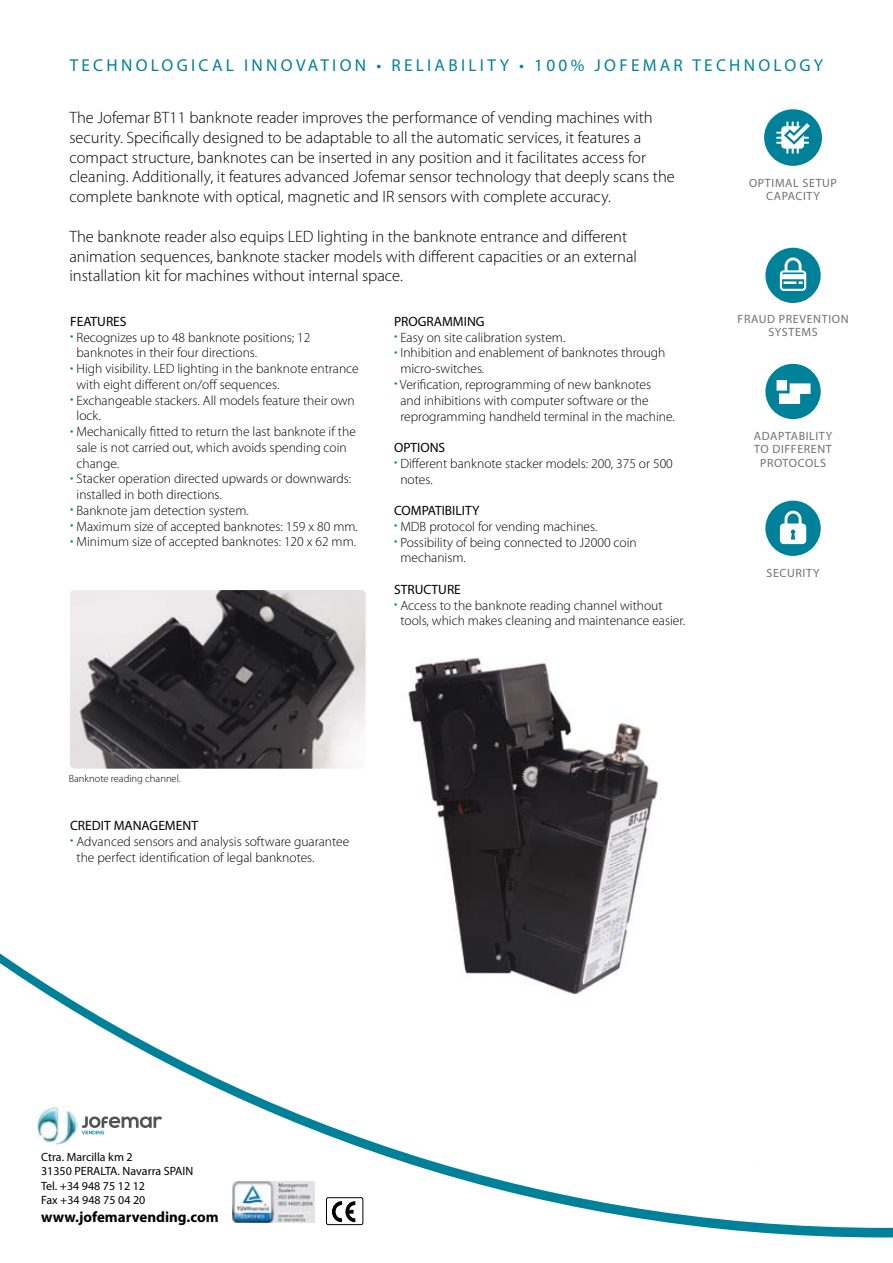
<style>
.page{position:relative;width:893px;height:1263px;background:#fff}
.page>*{position:absolute;margin:0;border:0;box-sizing:border-box;transform-origin:0 0}
.t1{font:17.25px "Myriad Pro";letter-spacing:.19em;color:#00819a}
.t2{font:300 16.5px/19.8px "Myriad Pro";color:#000}
.t3{font:700 15px "Myriad Pro";color:#000}
.t4{font:300 13.5px/15.8px "Myriad Pro";color:#000}
.t5{font:13.5px "Myriad Pro";color:#000}
.t6{font:12px/13.5px "Myriad Pro";letter-spacing:.05em;color:#707173;text-align:center}
.t7{font:12px/14.4px "Myriad Pro";color:#000}
.t8{font:300 10.5px "Myriad Pro";color:#000}
.s1{color:#00819a}
</style>
<div class="page">
<svg style="left:765px;top:501px;width:56px;height:55px"></svg>
<svg style="left:765px;top:364px;width:56px;height:55px"></svg>
<svg style="left:765px;top:248px;width:56px;height:55px"></svg>
<svg style="left:764px;top:109px;width:58px;height:57px"></svg>
<svg style="left:0;top:953px;width:893px;height:284px"></svg>
<svg style="left:756px;top:1153px;width:37px;height:34px"></svg>
<div style="left:748px;top:1148px;width:56px;height:42px;border:1px solid #fff;border-radius:3px"></div>
<svg style="left:230px;top:1179px;width:86px;height:46px"></svg>
<img style="left:232px;top:1182px;width:82px;height:40px">
<div style="left:326px;top:1197px;width:37px;height:28px;border:1px solid #000;border-radius:2px"></div>
<svg style="left:332px;top:1201px;width:24px;height:21px"></svg>
<img style="left:402px;top:657px;width:271px;height:365px">
<img style="left:70px;top:590px;width:296px;height:179px">
<img style="left:37px;top:1105px;width:40px;height:41px">
<svg style="left:82px;top:1116px;width:80px;height:18px"></svg>
<p class="t1" style="left:70px;top:55px;width:755px">TECHNOLOGICAL INNOVATION • RELIABILITY • 100% JOFEMAR TECHNOLOGY</p>
<p class="t2" style="left:69px;top:108px;width:607px">The Jofemar BT11 banknote reader improves the performance of vending machines with security. Specifically designed to be adaptable to all the automatic services, it features a compact structure, banknotes can be inserted in any position and it facilitates access for cleaning. Additionally, it features advanced Jofemar sensor technology that deeply scans the complete banknote with optical, magnetic and IR sensors with complete accuracy.</p>
<p class="t2" style="left:69px;top:227px;width:569px">The banknote reader also equips LED lighting in the banknote entrance and different animation sequences, banknote stacker models with different capacities or an external installation kit for machines without internal space.</p>
<p class="t5" style="left:70px;top:313px;width:58px">FEATURES</p>
<p class="t4" style="left:77px;top:329px;width:235px;text-indent:-6px"><span class="s1">•</span> Recognizes up to 48 banknote positions; 12 banknotes in their four directions.</p>
<p class="t4" style="left:77px;top:361px;width:284px;text-indent:-6px"><span class="s1">•</span> High visibility. LED lighting in the banknote entrance with eight different on/off sequences.</p>
<p class="t4" style="left:77px;top:392px;width:280px;text-indent:-6px"><span class="s1">•</span> Exchangeable stackers. All models feature their own lock.</p>
<p class="t4" style="left:77px;top:424px;width:281px;text-indent:-6px"><span class="s1">•</span> Mechanically fitted to return the last banknote if the sale is not carried out, which avoids spending coin change.</p>
<p class="t4" style="left:77px;top:471px;width:276px;text-indent:-6px"><span class="s1">•</span> Stacker operation directed upwards or downwards: installed in both directions.</p>
<p class="t4" style="left:70px;top:503px;width:180px"><span class="s1">•</span> Banknote jam detection system.</p>
<p class="t4" style="left:70px;top:519px;width:289px"><span class="s1">•</span> Maximum size of accepted banknotes: 159 x 80 mm.</p>
<p class="t4" style="left:70px;top:534px;width:287px"><span class="s1">•</span> Minimum size of accepted banknotes: 120 x 62 mm.</p>
<p class="t5" style="left:394px;top:313px;width:92px">PROGRAMMING</p>
<p class="t4" style="left:394px;top:330px;width:173px"><span class="s1">•</span> Easy on site calibration system.</p>
<p class="t4" style="left:400px;top:345px;width:267px;text-indent:-6px"><span class="s1">•</span> Inhibition and enablement of banknotes through micro-switches.</p>
<p class="t4" style="left:400px;top:377px;width:276px;text-indent:-6px"><span class="s1">•</span> Verification, reprogramming of new banknotes and inhibitions with computer software or the reprogramming handheld terminal in the machine.</p>
<p class="t5" style="left:394px;top:439px;width:53px">OPTIONS</p>
<p class="t4" style="left:400px;top:456px;width:274px;text-indent:-6px"><span class="s1">•</span> Different banknote stacker models: 200, 375 or 500 notes.</p>
<p class="t5" style="left:394px;top:502px;width:87px">COMPATIBILITY</p>
<p class="t4" style="left:394px;top:519px;width:205px"><span class="s1">•</span> MDB protocol for vending machines.</p>
<p class="t4" style="left:400px;top:534px;width:238px;text-indent:-6px"><span class="s1">•</span> Possibility of being connected to J2000 coin mechanism.</p>
<p class="t5" style="left:394px;top:581px;width:68px">STRUCTURE</p>
<p class="t4" style="left:400px;top:597px;width:286px;text-indent:-6px"><span class="s1">•</span> Access to the banknote reading channel without tools, which makes cleaning and maintenance easier.</p>
<p class="t6" style="left:749px;top:176px;width:89px">OPTIMAL SETUP<br>CAPACITY</p>
<p class="t6" style="left:737px;top:312px;width:113px">FRAUD PREVENTION<br>SYSTEMS</p>
<p class="t6" style="left:754px;top:429px;width:80px">ADAPTABILITY<br>TO DIFFERENT<br>PROTOCOLS</p>
<p class="t6" style="left:767px;top:566px;width:54px">SECURITY</p>
<p class="t8" style="left:69px;top:772px;width:113px">Banknote reading channel.</p>
<p class="t5" style="left:70px;top:817px;width:129px">CREDIT MANAGEMENT</p>
<p class="t4" style="left:77px;top:834px;width:274px;text-indent:-6px"><span class="s1">•</span> Advanced sensors and analysis software guarantee the perfect identification of legal banknotes.</p>
<p class="t7" style="left:41px;top:1149px;width:154px">Ctra. Marcilla km 2<br>31350 PERALTA. Navarra SPAIN<br>Tel. +34 948 75 12 12<br>Fax +34 948 75 04 20</p>
<p class="t3" style="left:41px;top:1207px;width:179px">www.jofemarvending.com</p>
</div>
